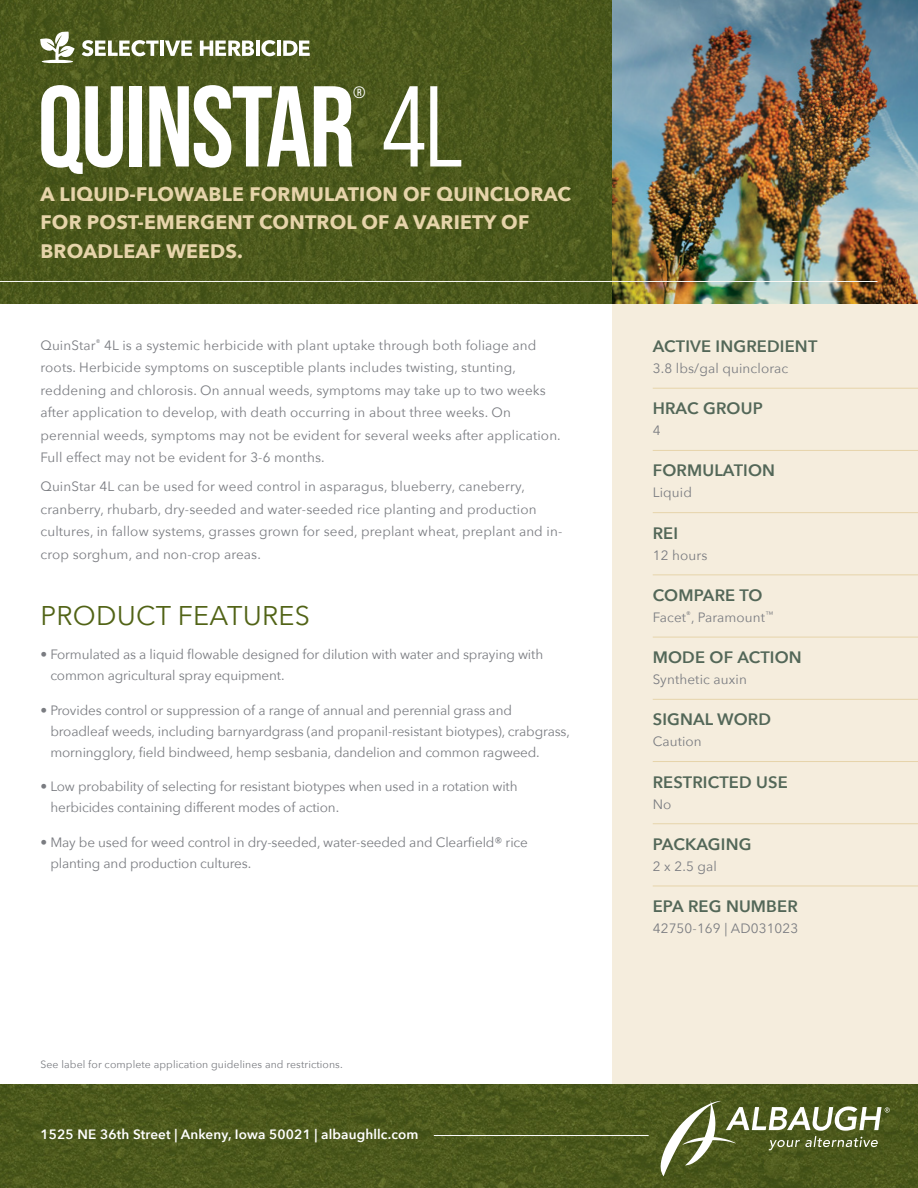
<style>
.page{position:relative;width:918px;height:1188px;background:#fff}
.page>*{position:absolute;margin:0;border:0;box-sizing:border-box;transform-origin:0 0}
.t1{font:700 114.6px "Bebas Neue Pro";letter-spacing:-.02em;color:#fff}
.t2{font:27px "Avenir Next";letter-spacing:.01em;color:#516316}
.t3{font:700 19.5px/28.5px "Avenir Next";letter-spacing:.01em;color:#e6d4aa}
.t4{font:600 16.5px "Avenir Next";letter-spacing:.01em;color:#536758}
.t5{font:16.5px "Bebas Neue Pro";color:#fff}
.t6{font:13.5px/22.5px "Avenir Next";letter-spacing:.01em;color:#7a7c81}
.t7{font:13.5px/21px "Avenir Next";letter-spacing:-.01em;color:#7a7c81}
.t8{font:600 13.5px "Avenir Next";letter-spacing:.01em;color:#fff}
.t9{font:10.5px "Avenir Next";letter-spacing:.01em;color:#7a7c81}
.s1{font-family:"Bebas Neue Pro Middle";font-weight:400}
</style>
<div class="page">
<div style="left:612px;top:302px;width:306px;height:799px;background:#f5eddd"></div>
<hr style="left:653px;top:388px;width:265px;height:1px;background:#e6d4aa">
<hr style="left:653px;top:450px;width:265px;height:1px;background:#e6d4aa">
<hr style="left:653px;top:512px;width:265px;height:1px;background:#e6d4aa">
<hr style="left:653px;top:574px;width:265px;height:1px;background:#e6d4aa">
<hr style="left:653px;top:823px;width:265px;height:1px;background:#e6d4aa">
<hr style="left:653px;top:637px;width:265px;height:1px;background:#e6d4aa">
<hr style="left:653px;top:886px;width:265px;height:1px;background:#e6d4aa">
<hr style="left:653px;top:699px;width:265px;height:1px;background:#e6d4aa">
<hr style="left:653px;top:761px;width:265px;height:1px;background:#e6d4aa">
<img style="left:0;top:0;width:612px;height:304px">
<img style="left:612px;top:0;width:306px;height:304px">
<img style="left:0;top:1084px;width:918px;height:104px">
<hr style="left:434px;top:1135px;width:215px;height:1px;background:#fff">
<svg style="left:661px;top:1101px;width:229px;height:75px;background:#6a7543"></svg>
<svg style="left:40px;top:32px;width:35px;height:30px"></svg>
<hr style="left:42px;top:60px;width:31px;height:3px;background:#fff;border-radius:50%">
<svg style="left:82px;top:40px;width:77px;height:16px"></svg>
<hr style="left:160px;top:41px;width:4px;height:15px;background:#fff">
<svg style="left:165px;top:41px;width:27px;height:15px"></svg>
<svg style="left:200px;top:41px;width:54px;height:15px"></svg>
<hr style="left:256px;top:41px;width:4px;height:15px;background:#fff">
<svg style="left:261px;top:40px;width:15px;height:16px"></svg>
<hr style="left:277px;top:41px;width:4px;height:15px;background:#fff">
<svg style="left:283px;top:41px;width:27px;height:15px"></svg>
<hr style="left:0;top:281px;width:878px;height:1px;background:#f9f8f4">
<h1 class="t1" style="left:38px;top:61px;width:427px">QUINSTAR <span class="s1">4L</span></h1>
<p class="t5" style="left:353px;top:83px;width:14px">®</p>
<h3 class="t3" style="left:40px;top:180px;width:532px">A LIQUID-FLOWABLE FORMULATION OF QUINCLORAC<br>FOR POST-EMERGENT CONTROL OF A VARIETY OF<br>BROADLEAF WEEDS.</h3>
<p class="t6" style="left:40px;top:333px;width:522px">QuinStar<sup>®</sup> 4L is a systemic herbicide with plant uptake through both foliage and roots. Herbicide symptoms on susceptible plants includes twisting, stunting, reddening and chlorosis. On annual weeds, symptoms may take up to two weeks after application to develop, with death occurring in about three weeks. On perennial weeds, symptoms may not be evident for several weeks after application.<br>Full effect may not be evident for 3-6 months.</p>
<p class="t6" style="left:40px;top:475px;width:523px">QuinStar 4L can be used for weed control in asparagus, blueberry, caneberry, cranberry, rhubarb, dry-seeded and water-seeded rice planting and production cultures, in fallow systems, grasses grown for seed, preplant wheat, preplant and in&shy;crop sorghum, and non-crop areas.</p>
<h2 class="t2" style="left:40px;top:593px;width:271px">PRODUCT FEATURES</h2>
<p class="t7" style="left:50px;top:643px;width:494px;text-indent:-10px">• Formulated as a liquid flowable designed for dilution with water and spraying with common agricultural spray equipment.</p>
<p class="t7" style="left:50px;top:699px;width:521px;text-indent:-10px">• Provides control or suppression of a range of annual and perennial grass and broadleaf weeds, including barnyardgrass (and propanil-resistant biotypes), crabgrass, morningglory, field bindweed, hemp sesbania, dandelion and common ragweed.</p>
<p class="t7" style="left:50px;top:776px;width:469px;text-indent:-10px">• Low probability of selecting for resistant biotypes when used in a rotation with herbicides containing different modes of action.</p>
<p class="t7" style="left:50px;top:831px;width:479px;text-indent:-10px">• May be used for weed control in dry-seeded, water-seeded and Clearfield® rice planting and production cultures.</p>
<p class="t9" style="left:40px;top:1055px;width:304px">See label for complete application guidelines and restrictions.</p>
<p class="t8" style="left:40px;top:1123px;width:379px">1525 NE 36th Street | Ankeny, Iowa 50021 | albaughllc.com</p>
<p class="t4" style="left:653px;top:332px;width:166px">ACTIVE INGREDIENT</p>
<p class="t6" style="left:653px;top:356px;width:137px">3.8 lbs/gal quinclorac</p>
<p class="t4" style="left:653px;top:394px;width:112px">HRAC GROUP</p>
<p class="t6" style="left:653px;top:418px;width:9px">4</p>
<p class="t4" style="left:653px;top:456px;width:124px">FORMULATION</p>
<p class="t6" style="left:653px;top:481px;width:41px">Liquid</p>
<p class="t4" style="left:653px;top:519px;width:27px">REI</p>
<p class="t6" style="left:653px;top:543px;width:56px">12 hours</p>
<p class="t4" style="left:653px;top:581px;width:111px">COMPARE TO</p>
<p class="t6" style="left:653px;top:605px;width:122px">Facet<sup>®</sup>, Paramount<sup>™</sup></p>
<p class="t4" style="left:653px;top:643px;width:151px">MODE OF ACTION</p>
<p class="t6" style="left:653px;top:667px;width:96px">Synthetic auxin</p>
<p class="t4" style="left:653px;top:705px;width:120px">SIGNAL WORD</p>
<p class="t6" style="left:653px;top:730px;width:51px">Caution</p>
<p class="t4" style="left:653px;top:768px;width:137px">RESTRICTED USE</p>
<p class="t6" style="left:653px;top:792px;width:20px">No</p>
<p class="t4" style="left:653px;top:830px;width:100px">PACKAGING</p>
<p class="t6" style="left:653px;top:854px;width:66px">2 x 2.5 gal</p>
<p class="t4" style="left:653px;top:892px;width:147px">EPA REG NUMBER</p>
<p class="t6" style="left:653px;top:916px;width:147px">42750-169 | AD031023</p>
</div>
